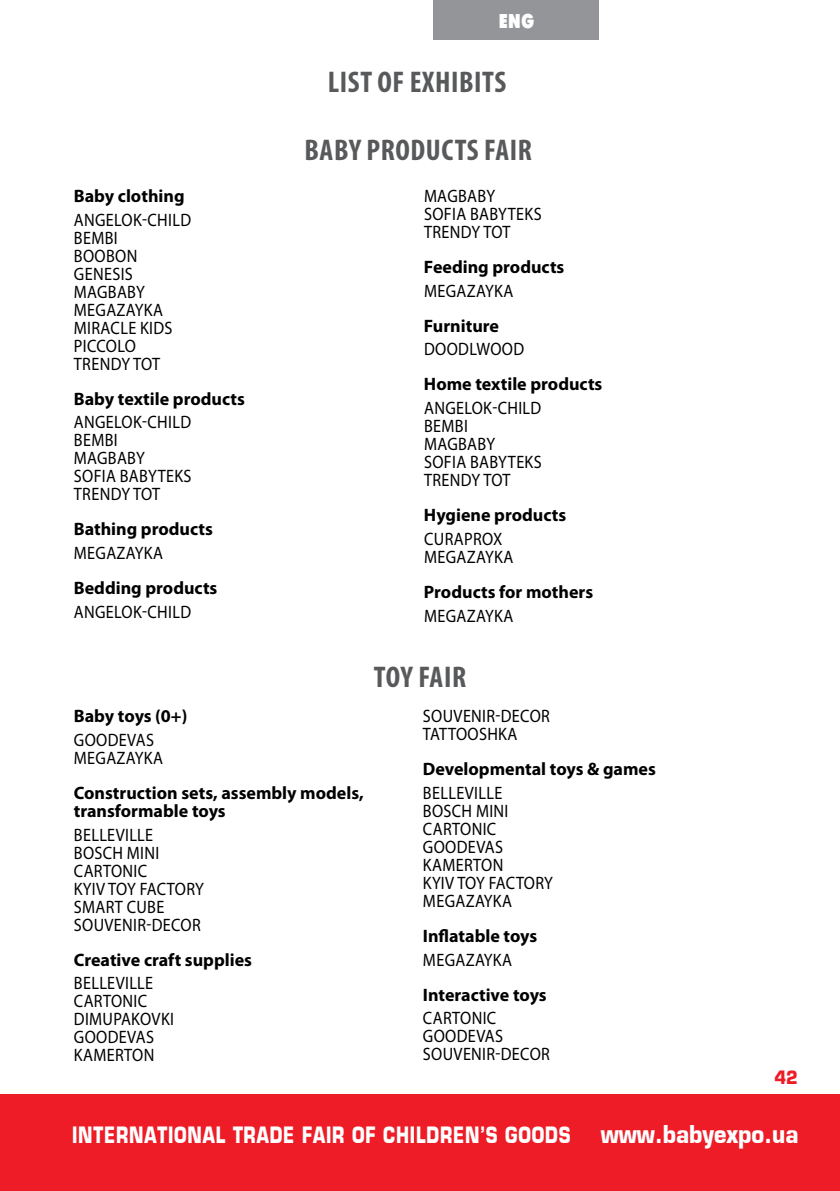
<style>
.page{position:relative;width:840px;height:1191px;background:#fff}
.page>*{position:absolute;margin:0;border:0;box-sizing:border-box;transform-origin:0 0}
.t1{font:700 condensed 30px "Myriad Pro";letter-spacing:.02em;color:#58595b}
.t2{font:700 22px "Europe";letter-spacing:.05em;color:#fff;scale:.75 1}
.t3{font:700 20px "Futuris X Cond C";color:#fff}
.t4{font:18px/18px "Myriad Pro";letter-spacing:.02em;color:#000;scale:.9 1}
.t5{font:700 18px/18px "Myriad Pro";color:#000}
.t6{font:700 18px "Europe";color:#ed1c26;scale:.9 1}
.s1{font-size:24px}
</style>
<div class="page">
<div style="left:0;top:1094px;width:839px;height:97px;background:#ed1c26"></div>
<div style="left:433px;top:0;width:165px;height:40px;background:#939598"></div>
<p class="t3" style="left:498px;top:10px;width:37px">ENG</p>
<h1 class="t1" style="left:328px;top:63px;width:120px">LIST OF EXHIBITS</h1>
<p class="t5" style="left:74px;top:186px;width:112px">Baby clothing</p>
<p class="t4" style="left:74px;top:210px;width:132px">ANGELOK-CHILD<br>BEMBI<br>BOOBON<br>GENESIS<br>MAGBABY<br>MEGAZAYKA<br>MIRACLE KIDS<br>PICCOLO<br>TRENDY TOT</p>
<p class="t5" style="left:74px;top:389px;width:173px">Baby textile products</p>
<p class="t4" style="left:74px;top:413px;width:132px">ANGELOK-CHILD<br>BEMBI<br>MAGBABY<br>SOFIA BABYTEKS<br>TRENDY TOT</p>
<p class="t5" style="left:74px;top:520px;width:141px">Bathing products</p>
<p class="t4" style="left:74px;top:544px;width:100px">MEGAZAYKA</p>
<p class="t5" style="left:74px;top:578px;width:145px">Bedding products</p>
<p class="t4" style="left:74px;top:602px;width:132px">ANGELOK-CHILD</p>
<h1 class="t1" style="left:304px;top:132px;width:229px">BABY PRODUCTS FAIR</h1>
<p class="t4" style="left:424px;top:187px;width:132px">MAGBABY<br>SOFIA BABYTEKS<br>TRENDY TOT</p>
<p class="t5" style="left:423px;top:257px;width:142px">Feeding products</p>
<p class="t4" style="left:424px;top:281px;width:100px">MEGAZAYKA</p>
<p class="t5" style="left:423px;top:316px;width:77px">Furniture</p>
<p class="t4" style="left:424px;top:340px;width:113px">DOODLWOOD</p>
<p class="t5" style="left:423px;top:375px;width:180px">Home textile products</p>
<p class="t4" style="left:424px;top:399px;width:132px">ANGELOK-CHILD<br>BEMBI<br>MAGBABY<br>SOFIA BABYTEKS<br>TRENDY TOT</p>
<p class="t5" style="left:423px;top:505px;width:144px">Hygiene products</p>
<p class="t4" style="left:424px;top:529px;width:100px">CURAPROX<br>MEGAZAYKA</p>
<p class="t5" style="left:423px;top:582px;width:171px">Products for mothers</p>
<p class="t4" style="left:424px;top:606px;width:100px">MEGAZAYKA</p>
<h1 class="t1" style="left:373px;top:658px;width:94px">TOY FAIR</h1>
<p class="t5" style="left:74px;top:706px;width:115px">Baby toys (0+)</p>
<p class="t4" style="left:74px;top:730px;width:100px">GOODEVAS<br>MEGAZAYKA</p>
<p class="t5" style="left:74px;top:783px;width:291px">Construction sets, assembly models, transformable toys</p>
<p class="t4" style="left:74px;top:825px;width:146px">BELLEVILLE<br>BOSCH MINI<br>CARTONIC<br>KYIV TOY FACTORY<br>SMART CUBE<br>SOUVENIR-DECOR</p>
<p class="t5" style="left:74px;top:950px;width:180px">Creative craft supplies</p>
<p class="t4" style="left:74px;top:974px;width:113px">BELLEVILLE<br>CARTONIC<br>DIMUPAKOVKI<br>GOODEVAS<br>KAMERTON</p>
<p class="t4" style="left:423px;top:707px;width:142px">SOUVENIR-DECOR<br>TATTOOSHKA</p>
<p class="t5" style="left:422px;top:759px;width:234px">Developmental toys &amp; games</p>
<p class="t4" style="left:423px;top:783px;width:146px">BELLEVILLE<br>BOSCH MINI<br>CARTONIC<br>GOODEVAS<br>KAMERTON<br>KYIV TOY FACTORY<br>MEGAZAYKA</p>
<p class="t5" style="left:422px;top:926px;width:116px">Inflatable toys</p>
<p class="t4" style="left:423px;top:950px;width:100px">MEGAZAYKA</p>
<p class="t5" style="left:422px;top:985px;width:125px">Interactive toys</p>
<p class="t4" style="left:423px;top:1009px;width:142px">CARTONIC<br>GOODEVAS<br>SOUVENIR-DECOR</p>
<p class="t6" style="left:774px;top:1066px;width:27px">42</p>
<p class="t2" style="left:72px;top:1122px;width:969px">INTERNATIONAL TRADE FAIR OF CHILDREN’S GOODS <span class="s1">www.babyexpo.ua</span></p>
</div>
